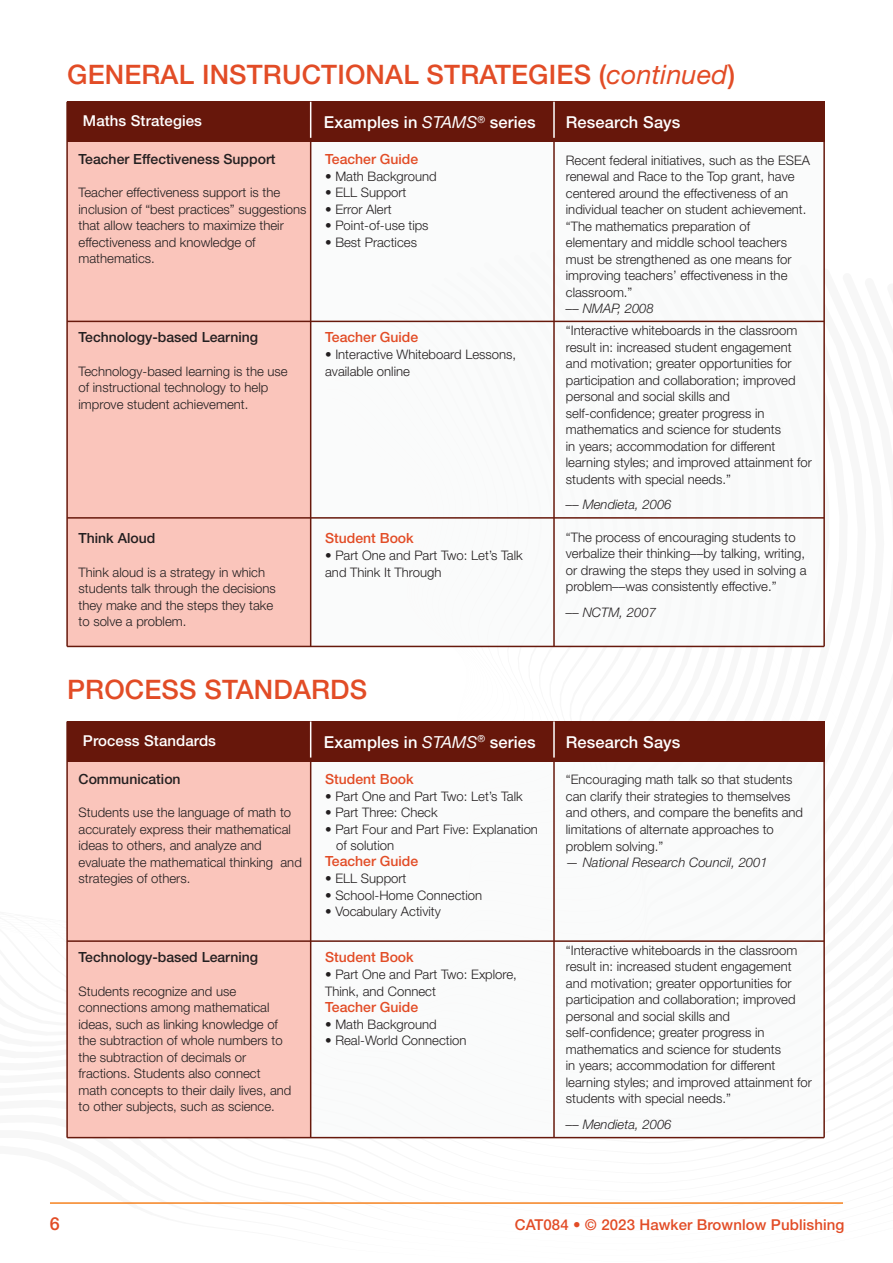
<style>
.page{position:relative;width:893px;height:1263px;background:#fff}
.page>*{position:absolute;margin:0;border:0;box-sizing:border-box;transform-origin:0 0}
.t1{font:500 26.85px "Helvetica Neue LT Std";letter-spacing:.005em;color:#e24c26}
.t2{font:500 18px "Helvetica Neue LT Std";color:#e24c26}
.t3{font:500 16.5px "Helvetica Neue LT Std";letter-spacing:.005em;color:#fff}
.t4{font:500 15px "Helvetica Neue LT Std";letter-spacing:.005em;color:#e24c26}
.t5{font:500 15px "Helvetica Neue LT Std";letter-spacing:.005em;color:#fff}
.t6{font:500 13.95px "Helvetica Neue LT Std";color:#231f20}
.t7{font:500 13.95px "Helvetica Neue LT Std";color:#e24c26}
.t8{font:300 13.05px/16.5px "Helvetica Neue LT Std";color:#231f20}
.t9{font:italic 300 13.05px "Helvetica Neue LT Std";color:#231f20}
.s1{font-weight:400;font-style:italic}
.s2{font-family:"Helvetica Neue";font-weight:400;font-style:italic}
</style>
<div class="page">
<hr style="left:50px;top:1202px;width:793px;height:2px;background:#f58220">
<div style="left:311px;top:142px;width:513px;height:179px;background:#f9fafa"></div>
<div style="left:67px;top:102px;width:244px;height:544px;background:#fac5bb"></div>
<div style="left:311px;top:321px;width:513px;height:197px;background:#f9fafa"></div>
<div style="left:311px;top:518px;width:513px;height:128px;background:#f9fafa"></div>
<div style="left:67px;top:102px;width:757px;height:40px;background:#67170b"></div>
<hr style="left:66px;top:102px;width:2px;height:544px;background:#67190c">
<hr style="left:67px;top:646px;width:757px;height:1px;background:#67190c">
<hr style="left:67px;top:517px;width:757px;height:2px;background:#67190c">
<hr style="left:67px;top:321px;width:757px;height:1px;background:#67190c">
<hr style="left:823px;top:102px;width:2px;height:544px;background:#67190c">
<hr style="left:310px;top:102px;width:1px;height:544px;background:#67190c">
<hr style="left:310px;top:102px;width:1px;height:36px;background:#fff">
<hr style="left:553px;top:102px;width:2px;height:544px;background:#67190c">
<hr style="left:553px;top:102px;width:2px;height:36px;background:#fff">
<div style="left:311px;top:762px;width:513px;height:179px;background:#f9fafa"></div>
<div style="left:67px;top:721px;width:244px;height:416px;background:#fac5bb"></div>
<div style="left:311px;top:941px;width:513px;height:196px;background:#f9fafa"></div>
<div style="left:67px;top:721px;width:757px;height:41px;background:#67170b"></div>
<hr style="left:66px;top:721px;width:2px;height:416px;background:#67190c">
<hr style="left:67px;top:1137px;width:757px;height:1px;background:#67190c">
<hr style="left:67px;top:940px;width:757px;height:2px;background:#67190c">
<hr style="left:823px;top:721px;width:2px;height:416px;background:#67190c">
<hr style="left:310px;top:721px;width:1px;height:416px;background:#67190c">
<hr style="left:310px;top:721px;width:1px;height:36px;background:#fff">
<hr style="left:553px;top:721px;width:2px;height:416px;background:#67190c">
<hr style="left:553px;top:721px;width:2px;height:36px;background:#fff">
<h1 class="t1" style="left:67px;top:58px;width:670px">GENERAL INSTRUCTIONAL STRATEGIES (<span class="s1">continued</span>)</h1>
<p class="t5" style="left:83px;top:112px;width:121px">Maths Strategies</p>
<p class="t3" style="left:324px;top:112px;width:213px">Examples in <span class="s2">STAMS</span><sup>®</sup> series</p>
<p class="t3" style="left:566px;top:112px;width:116px">Research Says</p>
<p class="t6" style="left:79px;top:151px;width:199px">Teacher Effectiveness Support</p>
<p class="t8" style="left:79px;top:184px;width:229px">Teacher effectiveness support is the inclusion of “best practices” suggestions that allow teachers to maximize their effectiveness and knowledge of mathematics.</p>
<p class="t7" style="left:325px;top:151px;width:95px">Teacher Guide</p>
<p class="t8" style="left:325px;top:168px;width:113px">• Math Background</p>
<p class="t8" style="left:325px;top:184px;width:83px">• ELL Support</p>
<p class="t8" style="left:325px;top:201px;width:68px">• Error Alert</p>
<p class="t8" style="left:325px;top:217px;width:105px">• Point-of-use tips</p>
<p class="t8" style="left:325px;top:234px;width:93px">• Best Practices</p>
<p class="t8" style="left:566px;top:152px;width:246px">Recent federal initiatives, such as the ESEA renewal and Race to the Top grant, have centered around the effectiveness of an individual teacher on student achievement. “The mathematics preparation of elementary and middle school teachers must be strengthened as one means for improving teachers’ effectiveness in the classroom.”</p>
<p class="t9" style="left:566px;top:301px;width:90px">–– NMAP, 2008</p>
<p class="t8" style="left:566px;top:322px;width:248px">“Interactive whiteboards in the classroom result in: increased student engagement and motivation; greater opportunities for participation and collaboration; improved personal and social skills and self-confidence; greater progress in mathematics and science for students<br>in years; accommodation for different learning styles; and improved attainment for students with special needs.”</p>
<p class="t9" style="left:566px;top:497px;width:107px">–– Mendieta, 2006</p>
<p class="t8" style="left:566px;top:528px;width:242px">“The process of encouraging students to verbalize their thinking––by talking, writing, or drawing the steps they used in solving a problem––was consistently effective.”</p>
<p class="t9" style="left:566px;top:604px;width:92px">–– NCTM, 2007</p>
<p class="t7" style="left:325px;top:329px;width:95px">Teacher Guide</p>
<p class="t8" style="left:325px;top:346px;width:192px">• Interactive Whiteboard Lessons, available online</p>
<p class="t6" style="left:79px;top:329px;width:181px">Technology-based Learning</p>
<p class="t8" style="left:79px;top:363px;width:211px">Technology-based learning is the use of instructional technology to help improve student achievement.</p>
<p class="t7" style="left:325px;top:530px;width:90px">Student Book</p>
<p class="t8" style="left:325px;top:547px;width:199px">• Part One and Part Two: Let’s Talk and Think It Through</p>
<p class="t6" style="left:79px;top:530px;width:78px">Think Aloud</p>
<p class="t8" style="left:79px;top:564px;width:199px">Think aloud is a strategy in which students talk through the decisions they make and the steps they take to solve a problem.</p>
<h1 class="t1" style="left:67px;top:673px;width:302px">PROCESS STANDARDS</h1>
<p class="t5" style="left:83px;top:732px;width:135px">Process Standards</p>
<p class="t3" style="left:324px;top:732px;width:213px">Examples in <span class="s2">STAMS</span><sup>®</sup> series</p>
<p class="t3" style="left:566px;top:732px;width:116px">Research Says</p>
<p class="t6" style="left:79px;top:770px;width:104px">Communication</p>
<p class="t8" style="left:79px;top:804px;width:225px">Students use the language of math to accurately express their mathematical ideas to others, and analyze and evaluate the mathematical thinking and strategies of others.</p>
<p class="t7" style="left:325px;top:770px;width:90px">Student Book</p>
<p class="t8" style="left:325px;top:787px;width:199px">• Part One and Part Two: Let’s Talk</p>
<p class="t8" style="left:325px;top:804px;width:114px">• Part Three: Check</p>
<p class="t8" style="left:336px;top:820px;width:203px;text-indent:-11px">• Part Four and Part Five: Explanation of solution</p>
<p class="t7" style="left:325px;top:853px;width:95px">Teacher Guide</p>
<p class="t8" style="left:325px;top:870px;width:83px">• ELL Support</p>
<p class="t8" style="left:325px;top:886px;width:158px">• School-Home Connection</p>
<p class="t8" style="left:325px;top:903px;width:117px">• Vocabulary Activity</p>
<p class="t7" style="left:325px;top:949px;width:90px">Student Book</p>
<p class="t8" style="left:325px;top:966px;width:193px">• Part One and Part Two: Explore,<br>Think, and Connect</p>
<p class="t7" style="left:325px;top:998px;width:95px">Teacher Guide</p>
<p class="t8" style="left:325px;top:1015px;width:113px">• Math Background</p>
<p class="t8" style="left:325px;top:1032px;width:143px">• Real-World Connection</p>
<p class="t8" style="left:566px;top:771px;width:239px">“Encouraging math talk so that students can clarify their strategies to themselves and others, and compare the benefits and limitations of alternate approaches to problem solving.”</p>
<p class="t9" style="left:566px;top:854px;width:203px">— National Research Council, 2001</p>
<p class="t8" style="left:566px;top:941px;width:248px">“Interactive whiteboards in the classroom result in: increased student engagement and motivation; greater opportunities for participation and collaboration; improved personal and social skills and self-confidence; greater progress in mathematics and science for students<br>in years; accommodation for different learning styles; and improved attainment for students with special needs.”</p>
<p class="t9" style="left:566px;top:1116px;width:107px">–– Mendieta, 2006</p>
<p class="t6" style="left:79px;top:949px;width:181px">Technology-based Learning</p>
<p class="t8" style="left:79px;top:982px;width:214px">Students recognize and use connections among mathematical ideas, such as linking knowledge of the subtraction of whole numbers to the subtraction of decimals or fractions. Students also connect math concepts to their daily lives, and to other subjects, such as science.</p>
<h2 class="t2" style="left:50px;top:1213px;width:12px">6</h2>
<p class="t4" style="left:515px;top:1216px;width:331px">CAT084 • © 2023 Hawker Brownlow Publishing</p>
</div>
